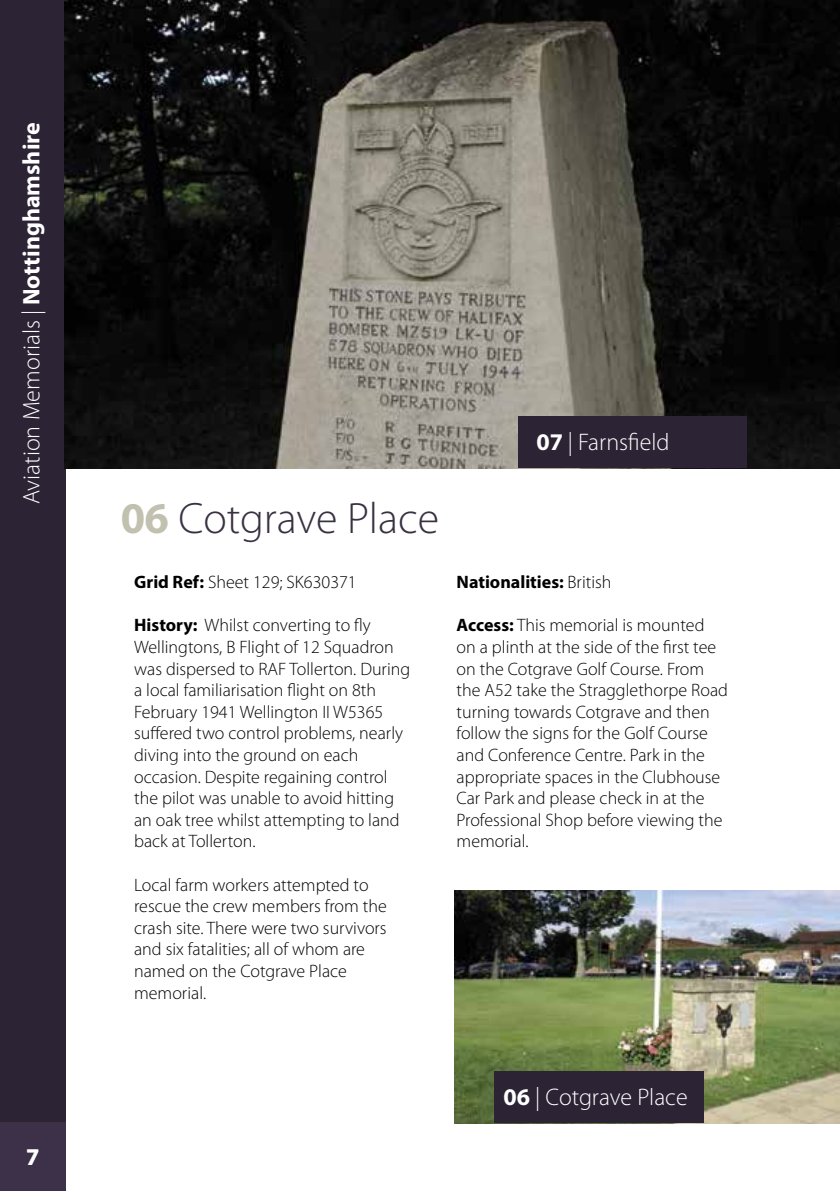
<style>
.page{position:relative;width:840px;height:1191px;background:#fff}
.page>*{position:absolute;margin:0;border:0;box-sizing:border-box;transform-origin:0 0}
.t1{font:300 44px "Myriad Pro";letter-spacing:-.005em;color:#2c2335}
.t2{font:300 24px "Myriad Pro";color:#fff}
.t3{font:700 24px "Myriad Pro";color:#fff}
.t4{font:300 18px/21.6px "Myriad Pro";color:#000}
.t5{font:700 18px "Myriad Pro";color:#000}
.s1{font-weight:700}
.s2{font-weight:700;color:#bebcaa}
.s3{font-weight:300}
</style>
<div class="page">
<div style="left:0;top:0;width:65px;height:1191px;background:#2c2335"></div>
<div style="left:0;top:1123px;width:69px;height:68px;background:#3d3049"></div>
<img style="left:65px;top:0;width:774px;height:469px">
<img style="left:454px;top:891px;width:385px;height:232px">
<div style="left:518px;top:416px;width:228px;height:51px;background:#2c2335"></div>
<div style="left:494px;top:1071px;width:209px;height:52px;background:#2c2335"></div>
<h2 class="t2" style="left:17px;top:504px;width:383px;rotate:-90deg">Aviation Memorials | <span class="s1">Nottinghamshire</span></h2>
<h2 class="t3" style="left:26px;top:1140px;width:15px">7</h2>
<h1 class="t1" style="left:120px;top:492px;width:320px"><span class="s2">06</span> Cotgrave Place</h1>
<p class="t4" style="left:134px;top:571px;width:224px"><span class="s1">Grid Ref:</span> Sheet 129; SK630371</p>
<p class="t4" style="left:134px;top:614px;width:277px"><span class="s1">History:</span> Whilst converting to fly Wellingtons, B Flight of 12 Squadron was dispersed to RAF Tollerton. During a local familiarisation flight on 8th February 1941 Wellington II W5365 suffered two control problems, nearly diving into the ground on each occasion. Despite regaining control the pilot was unable to avoid hitting an oak tree whilst attempting to land back at Tollerton.</p>
<p class="t4" style="left:134px;top:873px;width:254px">Local farm workers attempted to rescue the crew members from the crash site. There were two survivors and six fatalities; all of whom are named on the Cotgrave Place memorial.</p>
<h2 class="t2" style="left:536px;top:427px;width:135px"><span class="s1">07</span> | Farnsfield</h2>
<p class="t5" style="left:456px;top:570px;width:156px">Nationalities: <span class="s3">British</span></p>
<p class="t4" style="left:456px;top:614px;width:273px"><span class="s1">Access:</span> This memorial is mounted on a plinth at the side of the first tee on the Cotgrave Golf Course. From the A52 take the Stragglethorpe Road turning towards Cotgrave and then follow the signs for the Golf Course and Conference Centre. Park in the appropriate spaces in the Clubhouse<br>Car Park and please check in at the<br>Professional Shop before viewing the memorial.</p>
<h2 class="t2" style="left:503px;top:1082px;width:185px"><span class="s1">06</span> | Cotgrave Place</h2>
</div>
